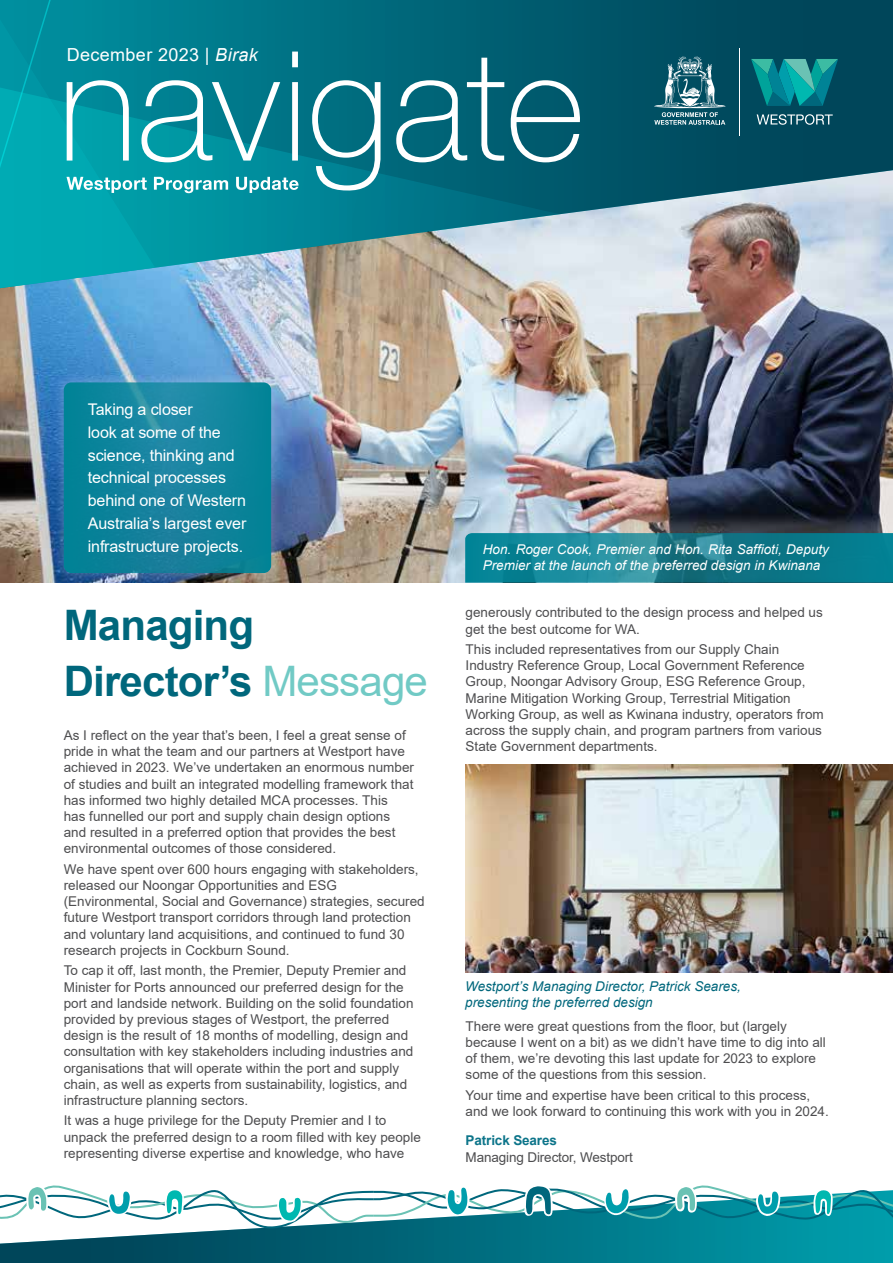
<style>
.page{position:relative;width:893px;height:1263px;background:#fff}
.page>*{position:absolute;margin:0;border:0;box-sizing:border-box;transform-origin:0 0}
.t1{font:700 42px/56.2px "Arial";letter-spacing:-.02em;color:#00677c}
.t2{font:18px "Arial";letter-spacing:.02em;color:#fff}
.t3{font:16.05px/22.8px "Arial";letter-spacing:-.01em;color:#fff}
.t4{font:13.5px/16.2px "Arial";color:#4d4d4f}
.t5{font:italic 13.5px/16.2px "Arial";color:#fff}
.t6{font:italic 13.5px/16.2px "Arial";color:#00677c}
.t7{font:700 13.5px "Arial";letter-spacing:-.01em;color:#0d758a}
.s1{font-style:italic}
.s2{font-weight:400;color:#71cac5}
.s3{font-style:inherit}
</style>
<div class="page">
<img style="left:0;top:291px;width:893px;height:292px">
<svg style="left:0;top:1228px;width:893px;height:35px;background:#107788"></svg>
<svg style="left:0;top:1185px;width:893px;height:43px"></svg>
<svg style="left:0;top:0;width:893px;height:291px;background:#0c5c6f"></svg>
<img style="left:0;top:74px;width:893px;height:214px">
<div style="left:454px;top:512px;width:439px;height:83px;background:#fff;opacity:.2"></div>
<svg style="left:465px;top:533px;width:428px;height:50px;background:#158091"></svg>
<div style="left:53px;top:371px;width:229px;height:213px;background:#fff;opacity:.2"></div>
<svg style="left:64px;top:382px;width:207px;height:191px;background:#10849c"></svg>
<img style="left:465px;top:765px;width:428px;height:208px">
<svg style="left:0;top:0;width:299px;height:249px;background:#0094a1"></svg>
<svg style="left:67px;top:52px;width:514px;height:140px;background:#278a99"></svg>
<hr style="left:740px;top:48px;width:1px;height:88px;background:#fff">
<svg style="left:654px;top:56px;width:71px;height:69px;background:#3e7887"></svg>
<svg style="left:757px;top:114px;width:76px;height:11px"></svg>
<svg style="left:751px;top:59px;width:87px;height:47px;background:#0e888e"></svg>
<h2 class="t2" style="left:67px;top:42px;width:192px">December 2023 | <span class="s1">Birak</span></h2>
<p class="t3" style="left:88px;top:398px;width:160px">Taking a closer<br>look at some of the science, thinking and technical processes behind one of Western<br>Australia’s largest ever infrastructure projects.</p>
<h1 class="t1" style="left:64px;top:597px;width:366px">Managing<br>Director’s <span class="s2">Message</span></h1>
<p class="t4" style="left:64px;top:727px;width:352px">As I reflect on the year that’s been, I feel a great sense of pride in what the team and our partners at Westport have achieved in 2023. We’ve undertaken an enormous number of studies and built an integrated modelling framework that has informed two highly detailed MCA processes. This<br>has funnelled our port and supply chain design options and resulted in a preferred option that provides the best environmental outcomes of those considered.</p>
<p class="t4" style="left:64px;top:861px;width:362px">We have spent over 600 hours engaging with stakeholders, released our Noongar Opportunities and ESG (Environmental, Social and Governance) strategies, secured future Westport transport corridors through land protection and voluntary land acquisitions, and continued to fund 30 research projects in Cockburn Sound.</p>
<p class="t4" style="left:64px;top:962px;width:351px">To cap it off, last month, the Premier, Deputy Premier and Minister for Ports announced our preferred design for the port and landside network. Building on the solid foundation provided by previous stages of Westport, the preferred design is the result of 18 months of modelling, design and consultation with key stakeholders including industries and organisations that will operate within the port and supply chain, as well as experts from sustainability, logistics, and infrastructure planning sectors.</p>
<p class="t4" style="left:64px;top:1112px;width:359px">It was a huge privilege for the Deputy Premier and I to unpack the preferred design to a room filled with key people representing diverse expertise and knowledge, who have</p>
<p class="t5" style="left:483px;top:541px;width:348px">Hon. Roger Cook, Premier and Hon. Rita Saffioti, Deputy<br>Premier at <span class="s3">the</span> launch of <span class="s3">the</span> preferred design in Kwinana</p>
<p class="t4" style="left:466px;top:604px;width:359px">generously contributed to the design process and helped us get the best outcome for WA.</p>
<p class="t4" style="left:466px;top:641px;width:360px">This included representatives from our Supply Chain Industry Reference Group, Local Government Reference Group, Noongar Advisory Group, ESG Reference Group, Marine Mitigation Working Group, Terrestrial Mitigation Working Group, as well as Kwinana industry, operators from across the supply chain, and program partners from various State Government departments.</p>
<p class="t6" style="left:465px;top:978px;width:277px">Westport’s Managing Director, Patrick Seares, presenting the preferred design</p>
<p class="t4" style="left:466px;top:1018px;width:362px">There were great questions from the floor, but (largely because I went on a bit) as we didn’t have time to dig into all of them, we’re devoting this last update for 2023 to explore some of the questions from this session.</p>
<p class="t4" style="left:466px;top:1087px;width:365px">Your time and expertise have been critical to this process, and we look forward to continuing this work with you in 2024.</p>
<p class="t7" style="left:466px;top:1131px;width:93px">Patrick Seares</p>
<p class="t4" style="left:466px;top:1149px;width:169px">Managing Director, Westport</p>
</div>
